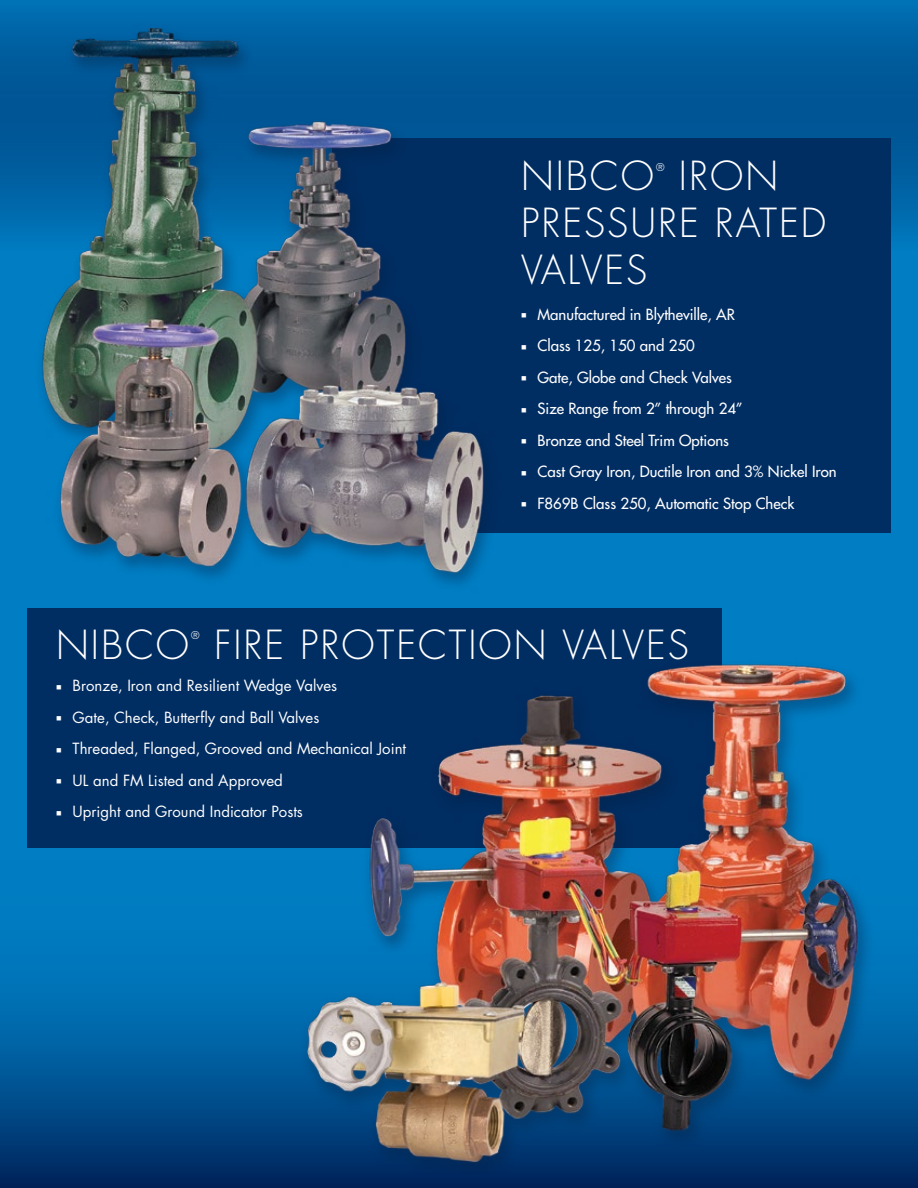
<style>
.page{position:relative;width:918px;height:1188px;background:#007dc3}
.page>*{position:absolute;margin:0;border:0;box-sizing:border-box;transform-origin:0 0}
.t1{font:300 39px/46.8px "Futura";letter-spacing:.05em;color:#fff}
.t2{font:15px "Futura";color:#fff}
.t3{font:15px "Futura";color:#fff}
.t4{font:300 10.5px "Futura";color:#fff}
</style>
<div class="page">
<svg style="left:0;top:0;width:918px;height:234px;background:#0060a1"></svg>
<svg style="left:0;top:829px;width:918px;height:359px"></svg>
<div style="left:333px;top:138px;width:558px;height:395px;background:#002d62"></div>
<img style="left:20px;top:15px;width:531px;height:570px">
<div style="left:28px;top:608px;width:694px;height:240px;background:#002d62"></div>
<img style="left:282px;top:664px;width:617px;height:510px">
<h1 class="t1" style="left:521px;top:154px;width:307px;text-indent:158px">IRON<br>PRESSURE RATED<br>VALVES</h1>
<p class="t2" style="left:521px;top:304px;width:215px">■ Manufactured in Blytheville, AR</p>
<p class="t2" style="left:521px;top:336px;width:175px">■ Class 125, 150 and 250</p>
<p class="t2" style="left:521px;top:367px;width:212px">■ Gate, Globe and Check Valves</p>
<p class="t2" style="left:521px;top:399px;width:223px">■ Size Range from 2” through 24”</p>
<p class="t2" style="left:521px;top:430px;width:210px">■ Bronze and Steel Trim Options</p>
<p class="t2" style="left:521px;top:462px;width:317px">■ Cast Gray Iron, Ductile Iron and 3% Nickel Iron</p>
<p class="t2" style="left:521px;top:493px;width:275px">■ F869B Class 250, Automatic Stop Check</p>
<h1 class="t1" style="left:521px;top:154px;width:135px">NIBCO</h1>
<p class="t4" style="left:656px;top:160px;width:10px">®</p>
<h1 class="t1" style="left:56px;top:622px;width:135px">NIBCO</h1>
<p class="t4" style="left:191px;top:629px;width:10px">®</p>
<h1 class="t1" style="left:214px;top:622px;width:476px">FIRE PROTECTION VALVES</h1>
<p class="t3" style="left:56px;top:675px;width:283px">■ Bronze, Iron and Resilient Wedge Valves</p>
<p class="t3" style="left:56px;top:707px;width:265px">■ Gate, Check, Butterfly and Ball Valves</p>
<p class="t3" style="left:56px;top:738px;width:352px">■ Threaded, Flanged, Grooved and Mechanical Joint</p>
<p class="t3" style="left:56px;top:770px;width:228px">■ UL and FM Listed and Approved</p>
<p class="t3" style="left:56px;top:801px;width:248px">■ Upright and Ground Indicator Posts</p>
</div>
